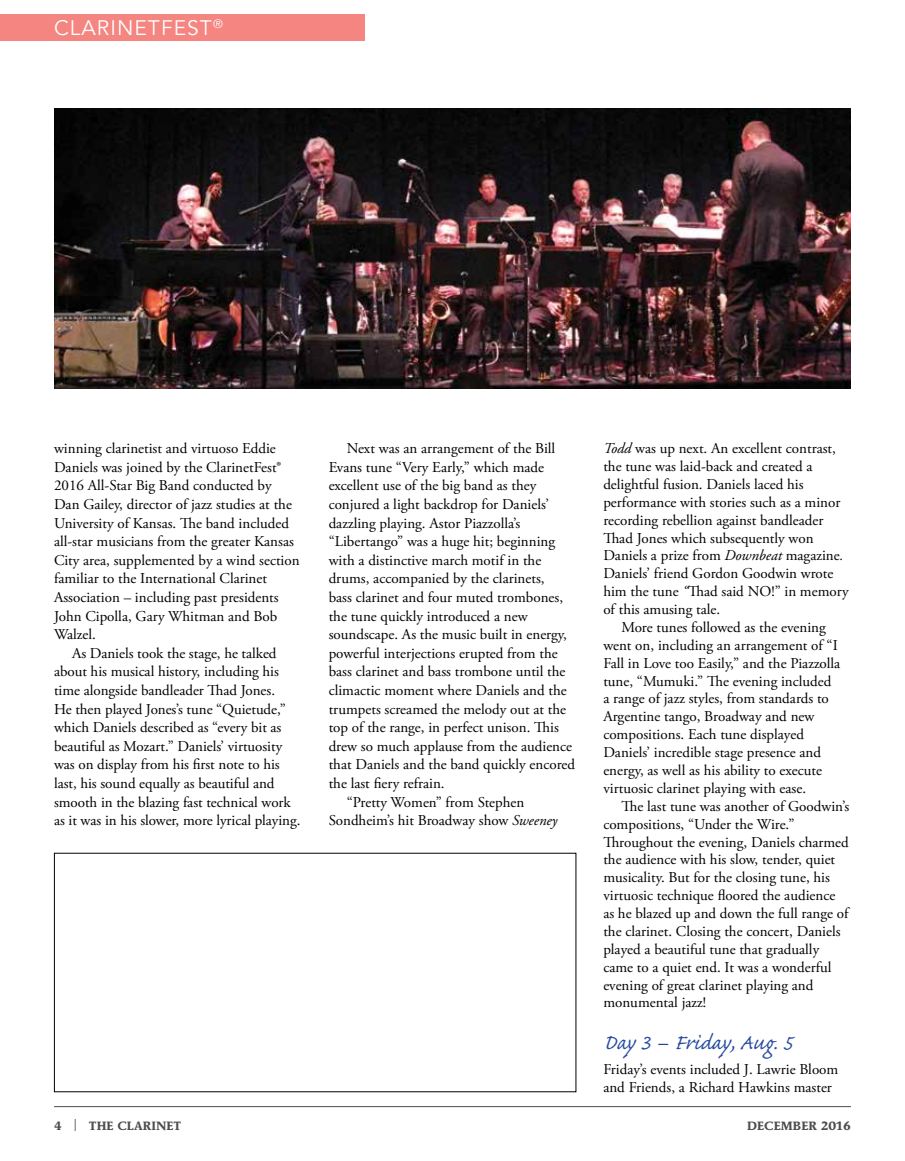
<style>
.page{position:relative;width:905px;height:1161px;background:#fff}
.page>*{position:absolute;margin:0;border:0;box-sizing:border-box;transform-origin:0 0}
.t1{font:27px "Caflisch Script Pro";color:#284ba0}
.t2{font:21px "Avenir";letter-spacing:.05em;color:#fff}
.t3{font:15px/18.1px "Adobe Garamond Pro";color:#000}
.t4{font:700 12px "AT Mendoza Roman";color:#4d4d4f}
.s1{font-style:italic}
</style>
<div class="page">
<hr style="left:54px;top:1106px;width:796px;height:1px;background:#4d4d4f">
<div style="left:0;top:14px;width:364px;height:27px;background:#f48580"></div>
<img style="left:54px;top:108px;width:796px;height:280px">
<h2 class="t2" style="left:54px;top:15px;width:170px">CLARINETFEST<sup>®</sup></h2>
<p class="t3" style="left:54px;top:440px;width:223px">winning clarinetist and virtuoso Eddie</p>
<p class="t3" style="left:54px;top:458px;width:229px">Daniels was joined by the ClarinetFest®</p>
<p class="t3" style="left:54px;top:477px;width:219px">2016 All-Star Big Band conducted by</p>
<p class="t3" style="left:54px;top:496px;width:239px">Dan Gailey, director of jazz studies at the</p>
<p class="t3" style="left:54px;top:514px;width:236px">University of Kansas. The band included</p>
<p class="t3" style="left:54px;top:533px;width:241px">all-star musicians from the greater Kansas</p>
<p class="t3" style="left:54px;top:551px;width:247px">City area, supplemented by a wind section</p>
<p class="t3" style="left:54px;top:570px;width:214px">familiar to the International Clarinet</p>
<p class="t3" style="left:54px;top:589px;width:226px">Association – including past presidents</p>
<p class="t3" style="left:54px;top:607px;width:225px">John Cipolla, Gary Whitman and Bob</p>
<p class="t3" style="left:54px;top:626px;width:43px">Walzel.</p>
<p class="t3" style="left:72px;top:644px;width:206px">As Daniels took the stage, he talked</p>
<p class="t3" style="left:54px;top:663px;width:226px">about his musical history, including his</p>
<p class="t3" style="left:54px;top:682px;width:222px">time alongside bandleader Thad Jones.</p>
<p class="t3" style="left:54px;top:700px;width:233px">He then played Jones’s tune “Quietude,”</p>
<p class="t3" style="left:54px;top:719px;width:229px">which Daniels described as “every bit as</p>
<p class="t3" style="left:54px;top:737px;width:230px">beautiful as Mozart.” Daniels’ virtuosity</p>
<p class="t3" style="left:54px;top:756px;width:227px">was on display from his first note to his</p>
<p class="t3" style="left:54px;top:775px;width:222px">last, his sound equally as beautiful and</p>
<p class="t3" style="left:54px;top:793px;width:238px">smooth in the blazing fast technical work</p>
<p class="t3" style="left:54px;top:812px;width:248px">as it was in his slower, more lyrical playing.</p>
<p class="t3" style="left:347px;top:440px;width:210px">Next was an arrangement of the Bill</p>
<p class="t3" style="left:329px;top:458px;width:217px">Evans tune “Very Early,” which made</p>
<p class="t3" style="left:329px;top:477px;width:209px">excellent use of the big band as they</p>
<p class="t3" style="left:329px;top:496px;width:222px">conjured a light backdrop for Daniels’</p>
<p class="t3" style="left:329px;top:514px;width:193px">dazzling playing. Astor Piazzolla’s</p>
<p class="t3" style="left:329px;top:533px;width:228px">“Libertango” was a huge hit; beginning</p>
<p class="t3" style="left:329px;top:551px;width:214px">with a distinctive march motif in the</p>
<p class="t3" style="left:329px;top:570px;width:217px">drums, accompanied by the clarinets,</p>
<p class="t3" style="left:329px;top:589px;width:236px">bass clarinet and four muted trombones,</p>
<p class="t3" style="left:329px;top:607px;width:200px">the tune quickly introduced a new</p>
<p class="t3" style="left:329px;top:626px;width:240px">soundscape. As the music built in energy,</p>
<p class="t3" style="left:329px;top:644px;width:230px">powerful interjections erupted from the</p>
<p class="t3" style="left:329px;top:663px;width:238px">bass clarinet and bass trombone until the</p>
<p class="t3" style="left:329px;top:682px;width:240px">climactic moment where Daniels and the</p>
<p class="t3" style="left:329px;top:700px;width:239px">trumpets screamed the melody out at the</p>
<p class="t3" style="left:329px;top:719px;width:232px">top of the range, in perfect unison. This</p>
<p class="t3" style="left:329px;top:737px;width:245px">drew so much applause from the audience</p>
<p class="t3" style="left:329px;top:756px;width:248px">that Daniels and the band quickly encored</p>
<p class="t3" style="left:329px;top:775px;width:117px">the last fiery refrain.</p>
<p class="t3" style="left:347px;top:793px;width:179px">“Pretty Women” from Stephen</p>
<p class="t3" style="left:329px;top:812px;width:230px">Sondheim’s hit Broadway show <span class="s1">Sweeney</span></p>
<p class="t3" style="left:603px;top:440px;width:234px"><span class="s1">Todd</span> was up next. An excellent contrast,</p>
<p class="t3" style="left:603px;top:458px;width:211px">the tune was laid-back and created a</p>
<p class="t3" style="left:603px;top:476px;width:202px">delightful fusion. Daniels laced his</p>
<p class="t3" style="left:603px;top:494px;width:238px">performance with stories such as a minor</p>
<p class="t3" style="left:603px;top:511px;width:222px">recording rebellion against bandleader</p>
<p class="t3" style="left:603px;top:529px;width:212px">Thad Jones which subsequently won</p>
<p class="t3" style="left:603px;top:547px;width:242px">Daniels a prize from <span class="s1">Downbeat</span> magazine<span class="s1">.</span></p>
<p class="t3" style="left:603px;top:565px;width:232px">Daniels’ friend Gordon Goodwin wrote</p>
<p class="t3" style="left:603px;top:583px;width:247px">him the tune <span class="s1">“</span>Thad said NO!” in memory</p>
<p class="t3" style="left:603px;top:601px;width:118px">of this amusing tale.</p>
<p class="t3" style="left:621px;top:619px;width:206px">More tunes followed as the evening</p>
<p class="t3" style="left:603px;top:637px;width:236px">went on, including an arrangement of “I</p>
<p class="t3" style="left:603px;top:654px;width:238px">Fall in Love too Easily,” and the Piazzolla</p>
<p class="t3" style="left:603px;top:672px;width:230px">tune, “Mumuki.” The evening included</p>
<p class="t3" style="left:603px;top:690px;width:227px">a range of jazz styles, from standards to</p>
<p class="t3" style="left:603px;top:708px;width:213px">Argentine tango, Broadway and new</p>
<p class="t3" style="left:603px;top:726px;width:202px">compositions. Each tune displayed</p>
<p class="t3" style="left:603px;top:744px;width:219px">Daniels’ incredible stage presence and</p>
<p class="t3" style="left:603px;top:762px;width:220px">energy, as well as his ability to execute</p>
<p class="t3" style="left:603px;top:780px;width:204px">virtuosic clarinet playing with ease.</p>
<p class="t3" style="left:621px;top:797px;width:229px">The last tune was another of Goodwin’s</p>
<p class="t3" style="left:603px;top:815px;width:193px">compositions, “Under the Wire.”</p>
<p class="t3" style="left:603px;top:833px;width:247px">Throughout the evening, Daniels charmed</p>
<p class="t3" style="left:603px;top:851px;width:233px">the audience with his slow, tender, quiet</p>
<p class="t3" style="left:603px;top:869px;width:228px">musicality. But for the closing tune, his</p>
<p class="t3" style="left:603px;top:887px;width:233px">virtuosic technique floored the audience</p>
<p class="t3" style="left:603px;top:905px;width:246px">as he blazed up and down the full range of</p>
<p class="t3" style="left:603px;top:923px;width:239px">the clarinet. Closing the concert, Daniels</p>
<p class="t3" style="left:603px;top:941px;width:217px">played a beautiful tune that gradually</p>
<p class="t3" style="left:603px;top:958px;width:230px">came to a quiet end. It was a wonderful</p>
<p class="t3" style="left:603px;top:976px;width:212px">evening of great clarinet playing and</p>
<p class="t3" style="left:603px;top:994px;width:104px">monumental jazz!</p>
<h1 class="t1" style="left:603px;top:1029px;width:191px">Day 3 – Friday, Aug. 5</h1>
<p class="t3" style="left:603px;top:1061px;width:236px">Friday’s events included J. Lawrie Bloom and Friends, a Richard Hawkins master</p>
<p class="t4" style="left:54px;top:1118px;width:129px">4 <sup>|</sup> THE CLARINET</p>
<p class="t4" style="left:747px;top:1118px;width:105px">DECEMBER 2016</p>
</div>
